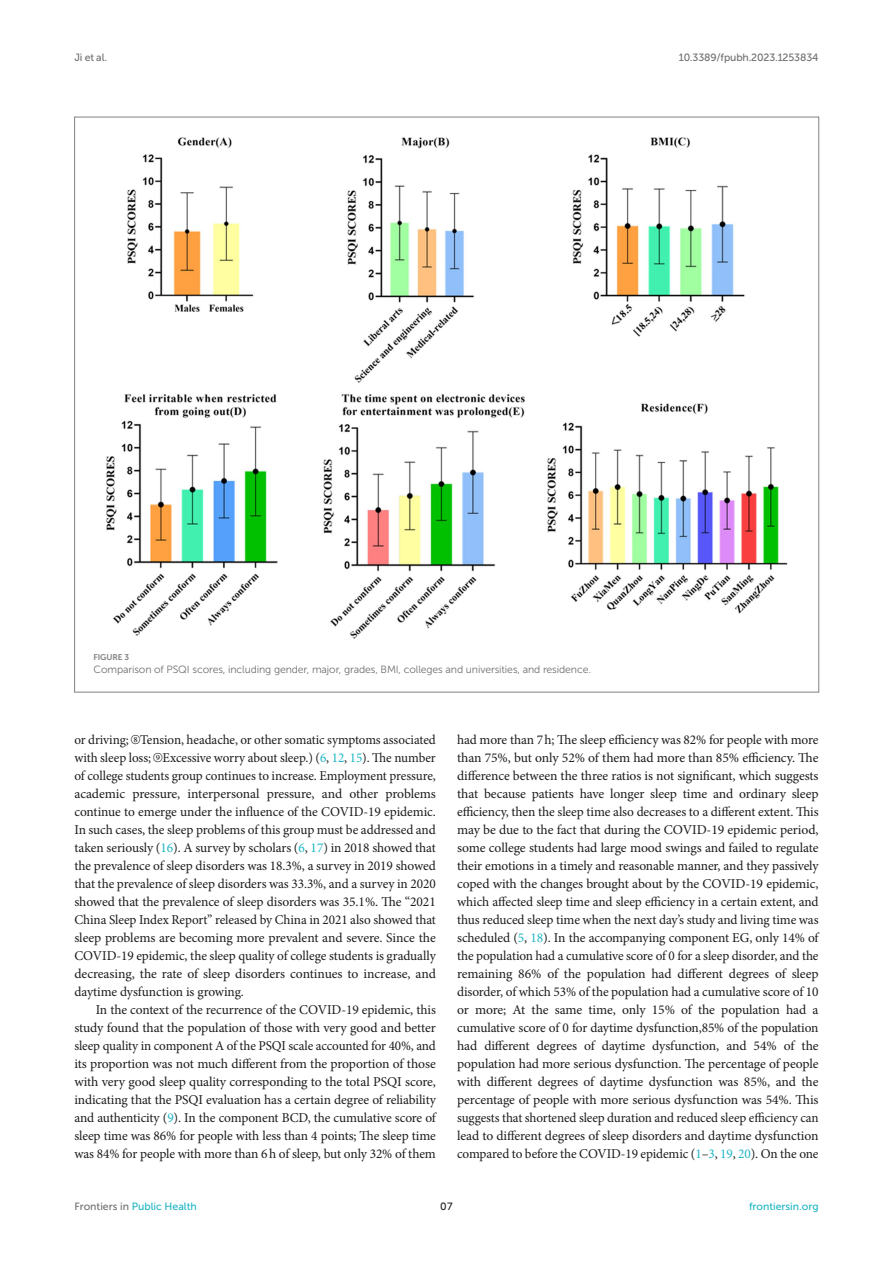
<style>
.page{position:relative;width:893px;height:1263px;background:#fff}
.page>*{position:absolute;margin:0;border:0;box-sizing:border-box;transform-origin:0 0}
.TEXT{font:13.5px/18px "Minion Pro";letter-spacing:-.01em;color:#1b1c1b;text-align:justify}
.FIG_LEG{font:10.5px "Museo Sans 300";letter-spacing:-.01em;color:#706f70}
.t1{font:10.5px "Museo Sans 500";color:#1db5c3}
.t2{font:10.5px "Museo Sans 500";letter-spacing:-.015em;color:#706f70}
.t3{font:10.5px "Museo Sans 500";color:#1b1c1b}
.FIG_HD{font:8.25px "Museo Sans 700";letter-spacing:-.01em;color:#7e7f7f}
.s1{font-family:"STIX General"}
.s2{color:#1db5c3}
.s3{color:#706f70}
</style>
<div class="page">
<img style="left:106px;top:137px;width:682px;height:502px">
<p class="t2" style="left:74px;top:51px;width:34px">Ji et al.</p>
<p class="t2" style="left:679px;top:51px;width:141px">10.3389/fpubh.2023.1253834</p>
<p class="FIG_HD" style="left:94px;top:652px;width:37px">FIGURE 3</p>
<p class="FIG_LEG" style="left:94px;top:664px;width:499px">Comparison of PSQI scores, including gender, major, grades, BMI, colleges and universities, and residence.</p>
<p class="TEXT" style="left:74px;top:731px;width:363px">or driving; <span class="s1">⑧</span>Tension, headache, or other somatic symptoms associated with sleep loss; <span class="s1">⑨</span>Excessive worry about sleep.) (<span class="s2">6</span>, <span class="s2">12</span>, <span class="s2">15</span>). The number of college students group continues to increase. Employment pressure, academic pressure, interpersonal pressure, and other problems continue to emerge under the influence of the COVID-19 epidemic.<br>In such cases, the sleep problems of this group must be addressed and taken seriously (<span class="s2">16</span>). A survey by scholars (<span class="s2">6</span>, <span class="s2">17</span>) in 2018 showed that the prevalence of sleep disorders was 18.3%, a survey in 2019 showed that the prevalence of sleep disorders was 33.3%, and a survey in 2020 showed that the prevalence of sleep disorders was 35.1%. The “2021<br>China Sleep Index Report” released by China in 2021 also showed that sleep problems are becoming more prevalent and severe. Since the COVID-19 epidemic, the sleep quality of college students is gradually decreasing, the rate of sleep disorders continues to increase, and daytime dysfunction is growing.</p>
<p class="TEXT" style="left:74px;top:1001px;width:363px;text-indent:21px">In the context of the recurrence of the COVID-19 epidemic, this study found that the population of those with very good and better sleep quality in component A of the PSQI scale accounted for 40%, and its proportion was not much different from the proportion of those with very good sleep quality corresponding to the total PSQI score, indicating that the PSQI evaluation has a certain degree of reliability and authenticity (<span class="s2">9</span>). In the component BCD, the cumulative score of sleep time was 86% for people with less than 4 points; The sleep time was 84% for people with more than 6h of sleep, but only 32% of them</p>
<p class="TEXT" style="left:457px;top:731px;width:363px">had more than 7h; The sleep efficiency was 82% for people with more than 75%, but only 52% of them had more than 85% efficiency. The difference between the three ratios is not significant, which suggests that because patients have longer sleep time and ordinary sleep efficiency, then the sleep time also decreases to a different extent. This may be due to the fact that during the COVID-19 epidemic period, some college students had large mood swings and failed to regulate their emotions in a timely and reasonable manner, and they passively coped with the changes brought about by the COVID-19 epidemic, which affected sleep time and sleep efficiency in a certain extent, and thus reduced sleep time when the next day’s study and living time was scheduled (<span class="s2">5</span>, <span class="s2">18</span>). In the accompanying component EG, only 14% of the population had a cumulative score of 0 for a sleep disorder, and the remaining 86% of the population had different degrees of sleep disorder, of which 53% of the population had a cumulative score of 10 or more; At the same time, only 15% of the population had a cumulative score of 0 for daytime dysfunction,85% of the population had different degrees of daytime dysfunction, and 54% of the population had more serious dysfunction. The percentage of people with different degrees of daytime dysfunction was 85%, and the percentage of people with more serious dysfunction was 54%. This suggests that shortened sleep duration and reduced sleep efficiency can lead to different degrees of sleep disorders and daytime dysfunction compared to before the COVID-19 epidemic (<span class="s2">1</span>–<span class="s2">3</span>, <span class="s2">19</span>, <span class="s2">20</span>). On the one</p>
<p class="t1" style="left:74px;top:1200px;width:124px"><span class="s3">Frontiers in</span> Public Health</p>
<p class="t3" style="left:440px;top:1200px;width:14px">07</p>
<p class="t1" style="left:749px;top:1200px;width:71px">frontiersin.org</p>
</div>
